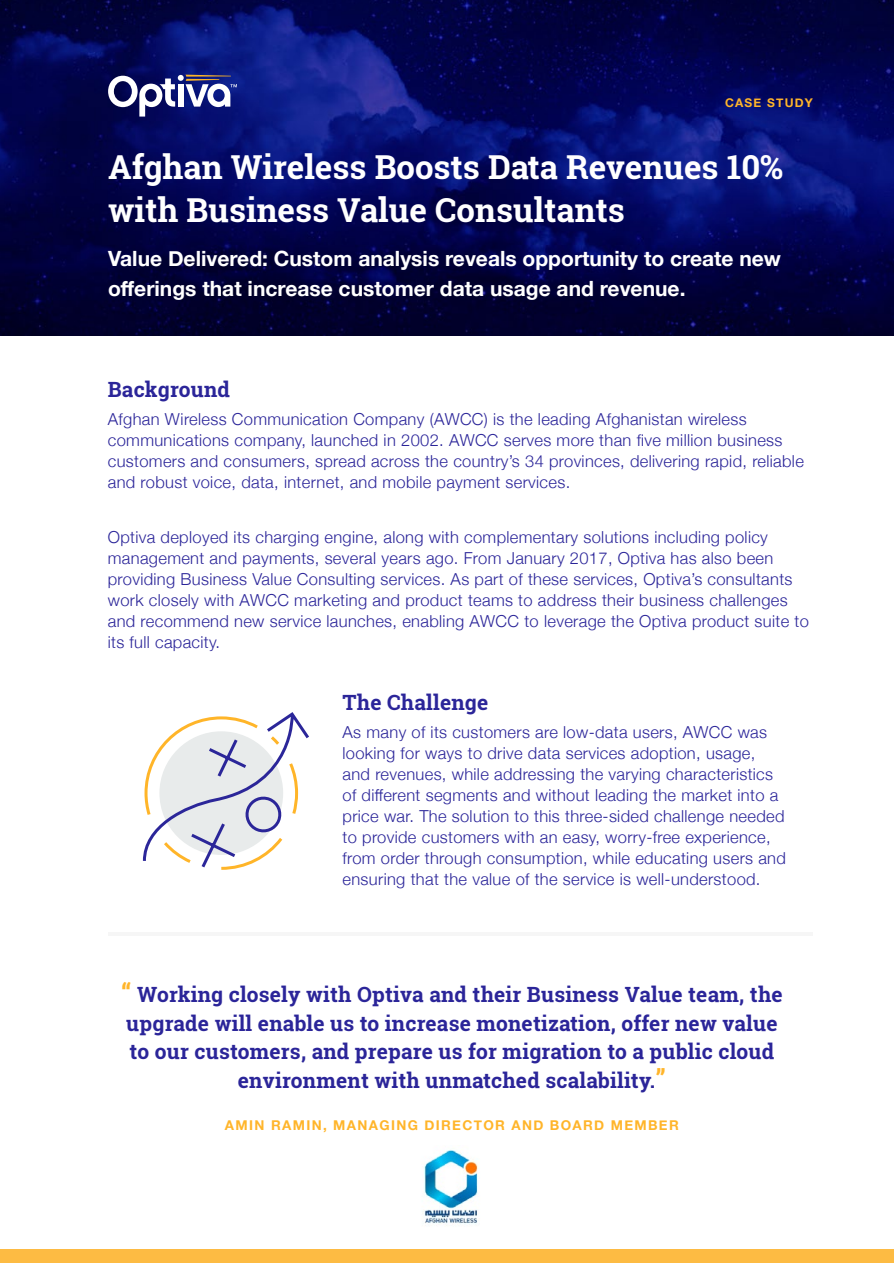
<style>
.page{position:relative;width:894px;height:1263px;background:#fff}
.page>*{position:absolute;margin:0;border:0;box-sizing:border-box;transform-origin:0 0}
.t1{font:700 33px/43.5px "Roboto Slab";color:#fff}
.t2{font:700 21px/28.5px "Roboto Slab";letter-spacing:.01em;color:#2b2599;text-align:center}
.t3{font:700 21px/30px "Helvetica Neue";color:#fff}
.t4{font:300 16.5px/21px "Helvetica Neue";letter-spacing:.02em;color:#2b2599}
.t5{font:700 13.5px "Helvetica Neue";letter-spacing:.1em;color:#ffb52a}
.t6{font:700 12px "Helvetica Neue";letter-spacing:.1em;color:#ffb52a}
.s1{font-size:25.5px;color:#ffb52a}
</style>
<div class="page">
<div style="left:0;top:1249px;width:893px;height:14px;background:#fdbb43"></div>
<img style="left:0;top:0;width:893px;height:335px">
<svg style="left:108px;top:75px;width:129px;height:42px"></svg>
<svg style="left:142px;top:712px;width:167px;height:158px"></svg>
<hr style="left:108px;top:932px;width:704px;height:4px;background:#f6f6f6">
<img style="left:424px;top:1150px;width:54px;height:75px">
<p class="t6" style="left:724px;top:93px;width:89px">CASE STUDY</p>
<h1 class="t1" style="left:108px;top:145px;width:676px">Afghan Wireless Boosts Data Revenues 10% with Business Value Consultants</h1>
<p class="t3" style="left:108px;top:244px;width:674px">Value Delivered: Custom analysis reveals opportunity to create new offerings that increase customer data usage and revenue.</p>
<p class="t2" style="left:108px;top:375px;width:124px">Background</p>
<p class="t4" style="left:108px;top:407px;width:697px">Afghan Wireless Communication Company (AWCC) is the leading Afghanistan wireless communications company, launched in 2002. AWCC serves more than five million business customers and consumers, spread across the country’s 34 provinces, delivering rapid, reliable and robust voice, data, internet, and mobile payment services.</p>
<p class="t4" style="left:108px;top:526px;width:702px">Optiva deployed its charging engine, along with complementary solutions including policy management and payments, several years ago. From January 2017, Optiva has also been providing Business Value Consulting services. As part of these services, Optiva’s consultants work closely with AWCC marketing and product teams to address their business challenges and recommend new service launches, enabling AWCC to leverage the Optiva product suite to its full capacity.</p>
<p class="t2" style="left:342px;top:688px;width:147px">The Challenge</p>
<p class="t4" style="left:342px;top:720px;width:445px">As many of its customers are low-data users, AWCC was looking for ways to drive data services adoption, usage, and revenues, while addressing the varying characteristics of different segments and without leading the market into a price war. The solution to this three-sided challenge needed to provide customers with an easy, worry-free experience, from order through consumption, while educating users and ensuring that the value of the service is well-understood.</p>
<p class="t2" style="left:121px;top:980px;width:662px"><span class="s1">“</span> Working closely with Optiva and their Business Value team, the upgrade will enable us to increase monetization, offer new value to our customers, and prepare us for migration to a public cloud environment with unmatched scalability.<span class="s1">”</span></p>
<p class="t5" style="left:225px;top:1115px;width:455px">AMIN RAMIN, MANAGING DIRECTOR AND BOARD MEMBER</p>
</div>
